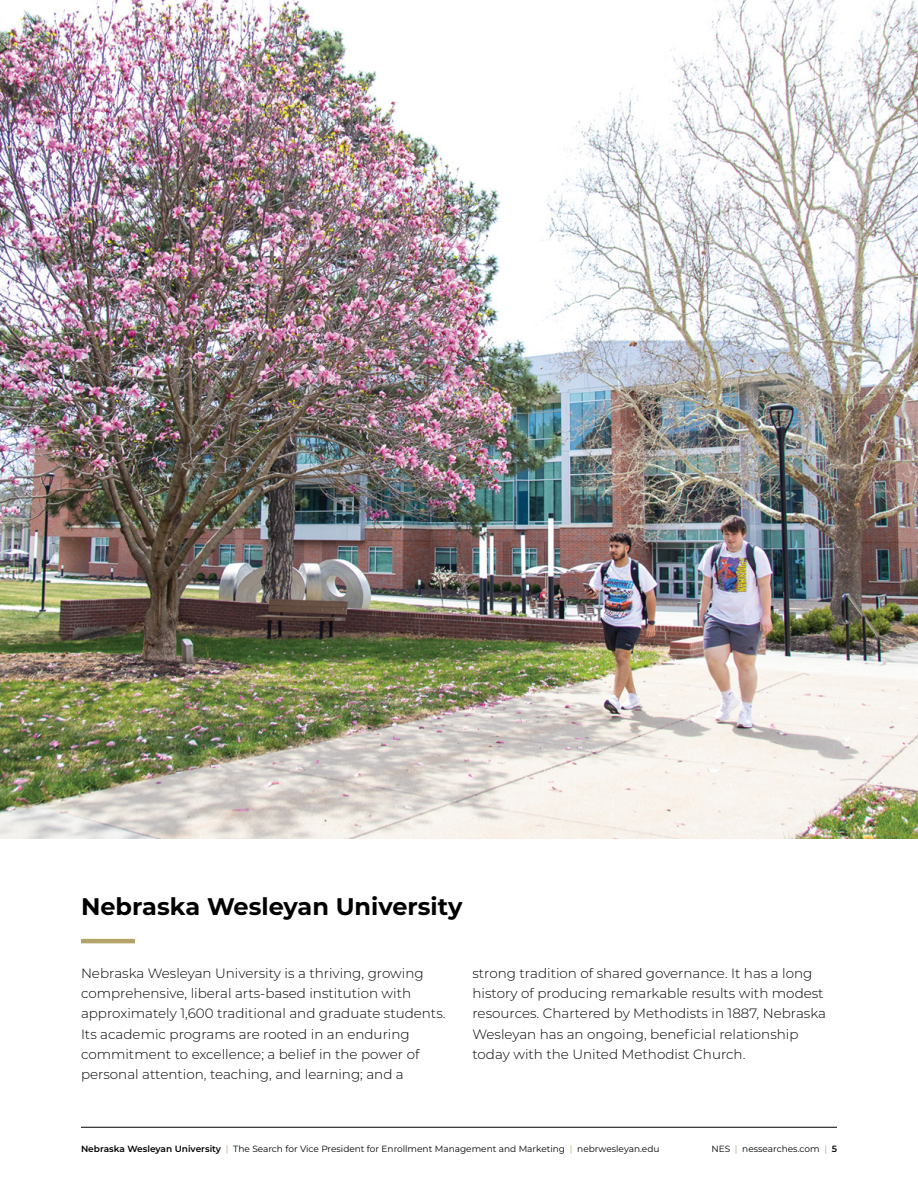
<style>
.page{position:relative;width:918px;height:1188px;background:#fff}
.page>*{position:absolute;margin:0;border:0;box-sizing:border-box;transform-origin:0 0}
.t1{font:700 24px "Montserrat";color:#000}
.t2{font:300 13.5px/20.2px "Montserrat";color:#000}
.t3{font:9px "Montserrat";color:#000}
.s1{font-weight:600}
.s2{color:#b3a369}
</style>
<div class="page">
<hr style="left:81px;top:1127px;width:756px;height:1px;background:#000">
<hr style="left:81px;top:939px;width:54px;height:4px;background:#b3a369">
<img style="left:0;top:0;width:918px;height:838px">
<h1 class="t1" style="left:81px;top:889px;width:383px">Nebraska Wesleyan University</h1>
<p class="t2" style="left:81px;top:963px;width:366px">Nebraska Wesleyan University is a thriving, growing comprehensive, liberal arts-based institution with approximately 1,600 traditional and graduate students.<br>Its academic programs are rooted in an enduring commitment to excellence; a belief in the power of personal attention, teaching, and learning; and a</p>
<p class="t2" style="left:472px;top:963px;width:355px">strong tradition of shared governance. It has a long history of producing remarkable results with modest resources. Chartered by Methodists in 1887, Nebraska Wesleyan has an ongoing, beneficial relationship today with the United Methodist Church.</p>
<p class="t3" style="left:81px;top:1142px;width:580px"><span class="s1">Nebraska Wesleyan University</span> <span class="s2">|</span> The Search for Vice President for Enrollment Management and Marketing <span class="s2">|</span> nebrwesleyan.edu</p>
<p class="t3" style="left:711px;top:1142px;width:127px">NES <span class="s2">|</span> nessearches.com <span class="s2">|</span> <span class="s1">5</span></p>
</div>
